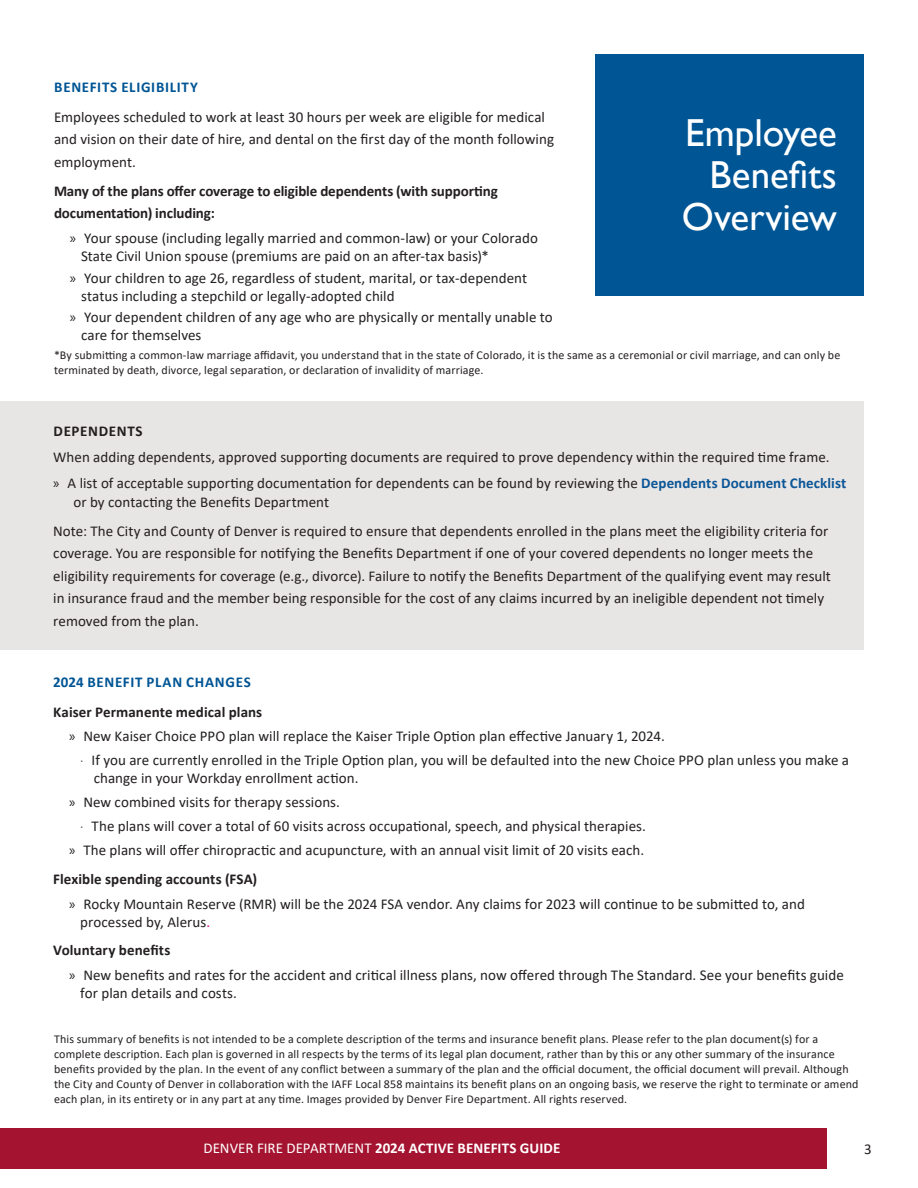
<style>
.page{position:relative;width:918px;height:1188px;background:#fff}
.page>*{position:absolute;margin:0;border:0;box-sizing:border-box;transform-origin:0 0}
.t1{font:39px/42px "Gill Sans";color:#fff;text-align:right}
.t2{font:15px/22.5px "Calibri";letter-spacing:.005em;color:#231f20}
.t3{font:700 15px/22.5px "Calibri";letter-spacing:-.005em;color:#231f20}
.t4{font:700 15px "Calibri";letter-spacing:.005em;color:#fff}
.t5{font:700 15px "Calibri";letter-spacing:.045em;color:#005595}
.t6{font:700 15px "Calibri";letter-spacing:.045em;color:#231f20}
.t7{font:12px/15px "Calibri";letter-spacing:.01em;color:#231f20}
.s1{font-family:"Myriad Pro"}
.s2{font-weight:700;color:#0b5696}
.s3{font-family:"Univers LT Std";font-weight:300;font-stretch:condensed}
.s4{font-weight:700}
.s5{color:#ed028c}
.s6{font-weight:400}
</style>
<div class="page">
<div style="left:0;top:1128px;width:826px;height:40px;background:#a4132f"></div>
<div style="left:596px;top:54px;width:268px;height:242px;background:#005595"></div>
<div style="left:0;top:401px;width:863px;height:248px;background:#e8e5e5"></div>
<p class="t5" style="left:54px;top:77px;width:145px">BENEFITS ELIGIBILITY</p>
<p class="t2" style="left:54px;top:105px;width:502px">Employees scheduled to work at least 30 hours per week are eligible for medical and vision on their date of hire, and dental on the first day of the month following employment.</p>
<p class="t3" style="left:54px;top:179px;width:445px">Many of the plans offer coverage to eligible dependents (with supporting documentation) including:</p>
<p class="t2" style="left:81px;top:229px;width:459px;line-height:18px;text-indent:-11px"><span class="s1">»</span> Your spouse (including legally married and common-law) or your Colorado<br>State Civil Union spouse (premiums are paid on an after-tax basis)*</p>
<p class="t2" style="left:81px;top:268px;width:448px;line-height:18px;text-indent:-11px"><span class="s1">»</span> Your children to age 26, regardless of student, marital, or tax-dependent status including a stepchild or legally-adopted child</p>
<p class="t2" style="left:81px;top:308px;width:473px;line-height:18px;text-indent:-11px"><span class="s1">»</span> Your dependent children of any age who are physically or mentally unable to care for themselves</p>
<p class="t7" style="left:54px;top:347px;width:788px">*By submitting a common-law marriage affidavit, you understand that in the state of Colorado, it is the same as a ceremonial or civil marriage, and can only be terminated by death, divorce, legal separation, or declaration of invalidity of marriage.</p>
<h1 class="t1" style="left:682px;top:113px;width:157px">Employee<br>Benefits<br>Overview</h1>
<p class="t6" style="left:54px;top:420px;width:91px">DEPENDENTS</p>
<p class="t2" style="left:53px;top:443px;width:795px;line-height:26.2px">When adding dependents, approved supporting documents are required to prove dependency within the required time frame.<br><span class="s1">»</span> A list of acceptable supporting documentation for dependents can be found by reviewing the <span class="s2">Dependents Document Checklist</span></p>
<p class="t2" style="left:53px;top:488px;width:777px;line-height:28.5px;text-indent:20px">or by contacting the Benefits Department<br>Note: The City and County of Denver is required to ensure that dependents enrolled in the plans meet the eligibility criteria for</p>
<p class="t2" style="left:53px;top:542px;width:779px">coverage. You are responsible for notifying the Benefits Department if one of your covered dependents no longer meets the eligibility requirements for coverage (e.g., divorce). Failure to notify the Benefits Department of the qualifying event may result in insurance fraud and the member being responsible for the cost of any claims incurred by an ineligible dependent not timely removed from the plan.</p>
<p class="t5" style="left:53px;top:672px;width:199px">2024 BENEFIT PLAN CHANGES</p>
<p class="t3" style="left:53px;top:700px;width:211px">Kaiser Permanente medical plans</p>
<p class="t2" style="left:69px;top:725px;width:597px"><span class="s1">»</span> New Kaiser Choice PPO plan will replace the Kaiser Triple Option plan effective January 1, 2024.</p>
<p class="t2" style="left:80px;top:749px;width:770px"><span class="s3">·</span> If you are currently enrolled in the Triple Option plan, you will be defaulted into the new Choice PPO plan unless you make a</p>
<p class="t2" style="left:69px;top:766px;width:291px;line-height:24px;text-indent:25px">change in your Workday enrollment action. <span class="s1">»</span> New combined visits for therapy sessions.</p>
<p class="t2" style="left:69px;top:814px;width:578px;line-height:24px;text-align:right"><span class="s3">·</span> The plans will cover a total of 60 visits across occupational, speech, and physical therapies.<br><span class="s1">»</span> The plans will offer chiropractic and acupuncture, with an annual visit limit of 20 visits each.</p>
<p class="t2" style="left:69px;top:866px;width:737px;line-height:24.8px;text-indent:-16px"><span class="s4">Flexible spending accounts (FSA)<br></span><span class="s1">»</span> Rocky Mountain Reserve (RMR) will be the 2024 FSA vendor. Any claims for 2023 will continue to be submitted to, and</p>
<p class="t2" style="left:53px;top:907px;width:158px;line-height:28.5px;text-indent:27px">processed by, Alerus<span class="s5">.<br></span><span class="s4">Voluntary benefits</span></p>
<p class="t2" style="left:80px;top:965px;width:765px;line-height:18px;text-indent:-11px"><span class="s1">»</span> New benefits and rates for the accident and critical illness plans, now offered through The Standard. See your benefits guide for plan details and costs.</p>
<p class="t7" style="left:54px;top:1031px;width:806px">This summary of benefits is not intended to be a complete description of the terms and insurance benefit plans. Please refer to the plan document(s) for a complete description. Each plan is governed in all respects by the terms of its legal plan document, rather than by this or any other summary of the insurance benefits provided by the plan. In the event of any conflict between a summary of the plan and the official document, the official document will prevail. Although the City and County of Denver in collaboration with the IAFF Local 858 maintains its benefit plans on an ongoing basis, we reserve the right to terminate or amend each plan, in its entirety or in any part at any time. Images provided by Denver Fire Department. All rights reserved.</p>
<p class="t4" style="left:203px;top:1137px;width:358px"><span class="s6">DENVER FIRE DEPARTMENT</span> 2024 ACTIVE BENEFITS GUIDE</p>
<p class="t2" style="left:864px;top:1137px;width:9px">3</p>
</div>
